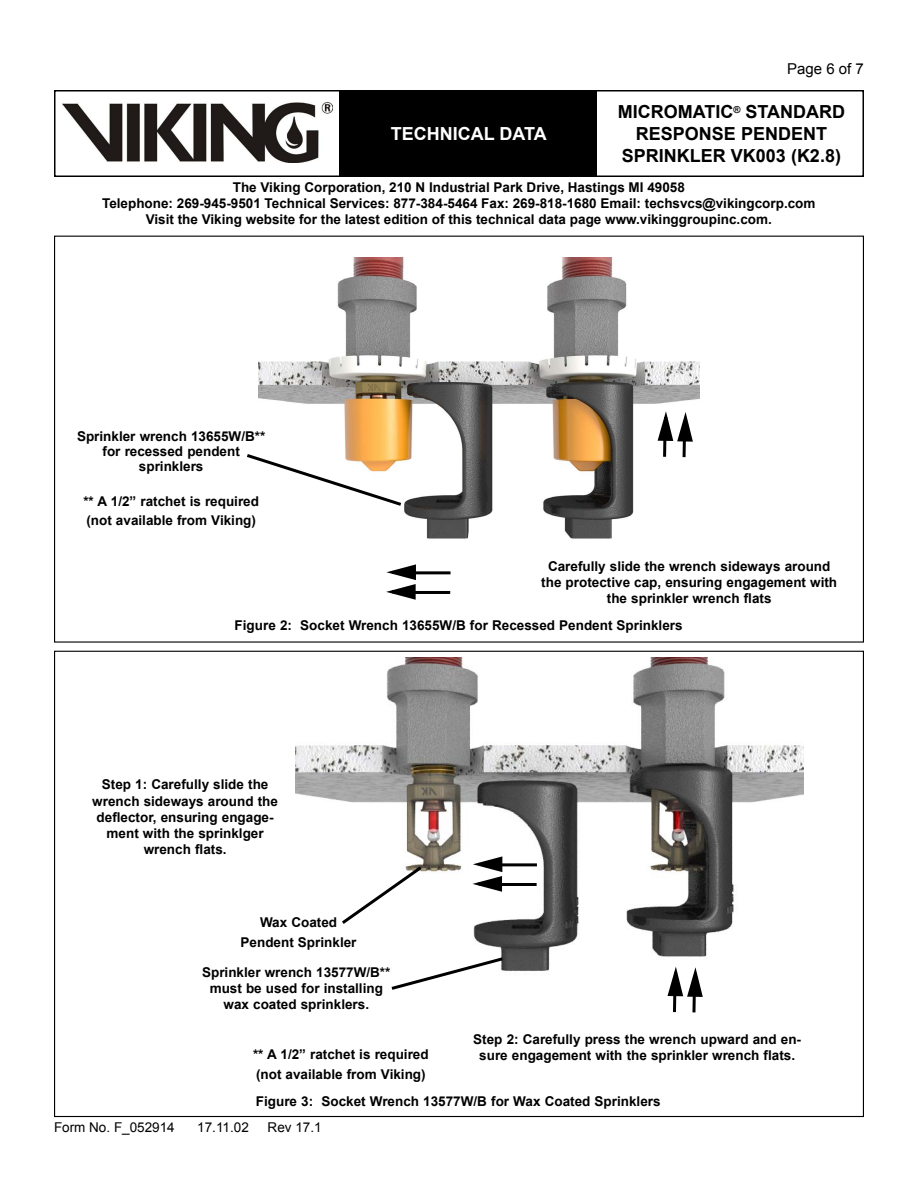
<style>
.page{position:relative;width:918px;height:1188px;background:#fff}
.page>*{position:absolute;margin:0;border:0;box-sizing:border-box;transform-origin:0 0}
.t1{font:700 18px "Arial";color:#000}
.t2{font:700 18px "Arial";color:#fff}
.t3{font:15px "Arial";color:#000}
.t4{font:700 13.5px/16.2px "Arial";color:#000;text-align:center}
.t5{font:13.5px "Arial";color:#000}
</style>
<div class="page">
<div style="left:54px;top:90px;width:810px;height:87px;border:2px solid #000"></div>
<div style="left:340px;top:91px;width:257px;height:85px;background:#000"></div>
<img style="left:63px;top:102px;width:269px;height:60px">
<img style="left:258px;top:258px;width:441px;height:317px">
<img style="left:296px;top:657px;width:507px;height:356px">
<svg style="left:339px;top:863px;width:86px;height:64px"></svg>
<hr style="left:494px;top:863px;width:43px;height:3px;background:#000">
<svg style="left:475px;top:854px;width:29px;height:40px"></svg>
<hr style="left:494px;top:883px;width:43px;height:3px;background:#000">
<svg style="left:666px;top:969px;width:39px;height:29px"></svg>
<hr style="left:673px;top:988px;width:3px;height:24px;background:#000">
<svg style="left:692px;top:988px;width:4px;height:24px"></svg>
<svg style="left:388px;top:955px;width:118px;height:37px"></svg>
<svg style="left:247px;top:452px;width:158px;height:56px"></svg>
<hr style="left:408px;top:571px;width:43px;height:3px;background:#000">
<svg style="left:388px;top:562px;width:29px;height:38px"></svg>
<hr style="left:408px;top:591px;width:42px;height:3px;background:#000">
<svg style="left:656px;top:413px;width:39px;height:30px"></svg>
<hr style="left:663px;top:433px;width:3px;height:24px;background:#000">
<hr style="left:683px;top:433px;width:3px;height:24px;background:#000">
<h1 class="t2" style="left:391px;top:121px;width:13px">TEC</h1>
<h1 class="t2" style="left:427px;top:121px;width:25px">HNICAL</h1>
<h1 class="t2" style="left:499px;top:121px;width:13px">DATA</h1>
<p class="t3" style="left:787px;top:59px;width:78px">Page 6 of 7</p>
<h1 class="t1" style="left:618px;top:100px;width:229px">micromatic<sup>®</sup> standard</h1>
<h1 class="t1" style="left:636px;top:122px;width:119px">response PENDENT</h1>
<h1 class="t1" style="left:622px;top:143px;width:221px">sprinkler VK003 (K2.8)</h1>
<p class="t4" style="left:102px;top:179px;width:715px">The Viking Corporation, 210 N Industrial Park Drive, Hastings MI 49058<br>Telephone: 269-945-9501 Technical Services: 877-384-5464 Fax: 269-818-1680 Email: techsvcs@vikingcorp.com<br>Visit the Viking website for the latest edition of this technical data page www.vikinggroupinc.com.</p>
<p class="t4" style="left:77px;top:429px;width:190px;line-height:15px">Sprinkler wrench 13655W/B** for recessed pendent sprinklers</p>
<p class="t4" style="left:83px;top:492px;width:177px;line-height:19.5px;text-align:left">** A 1/2” ratchet is required (not available from Viking)</p>
<p class="t4" style="left:541px;top:558px;width:297px">Carefully slide the wrench sideways around the protective cap, ensuring engagement with the sprinkler wrench flats</p>
<p class="t4" style="left:235px;top:618px;width:450px">Figure 2: Socket Wrench 13655W/B for Recessed Pendent Sprinklers</p>
<p class="t4" style="left:92px;top:777px;width:187px">Step 1: Carefully slide the wrench sideways around the deflector, ensuring engage&shy;ment with the sprinklger wrench flats.</p>
<p class="t4" style="left:241px;top:913px;width:118px;line-height:19.5px">Wax Coated<br>Pendent Sprinkler</p>
<p class="t4" style="left:202px;top:964px;width:190px">Sprinkler wrench 13577W/B** must be used for installing wax coated sprinklers.</p>
<p class="t4" style="left:253px;top:1045px;width:177px;line-height:19.5px;text-align:left">** A 1/2” ratchet is required (not available from Viking)</p>
<p class="t4" style="left:473px;top:1032px;width:329px">Step 2: Carefully press the wrench upward and en&shy;sure engagement with the sprinkler wrench flats.</p>
<p class="t4" style="left:256px;top:1093px;width:406px">Figure 3: Socket Wrench 13577W/B for Wax Coated Sprinklers</p>
<p class="t5" style="left:54px;top:1119px;width:122px">Form No. F_052914</p>
<p class="t5" style="left:197px;top:1119px;width:53px">17.11.02</p>
<p class="t5" style="left:268px;top:1119px;width:56px">Rev 17.1</p>
</div>
